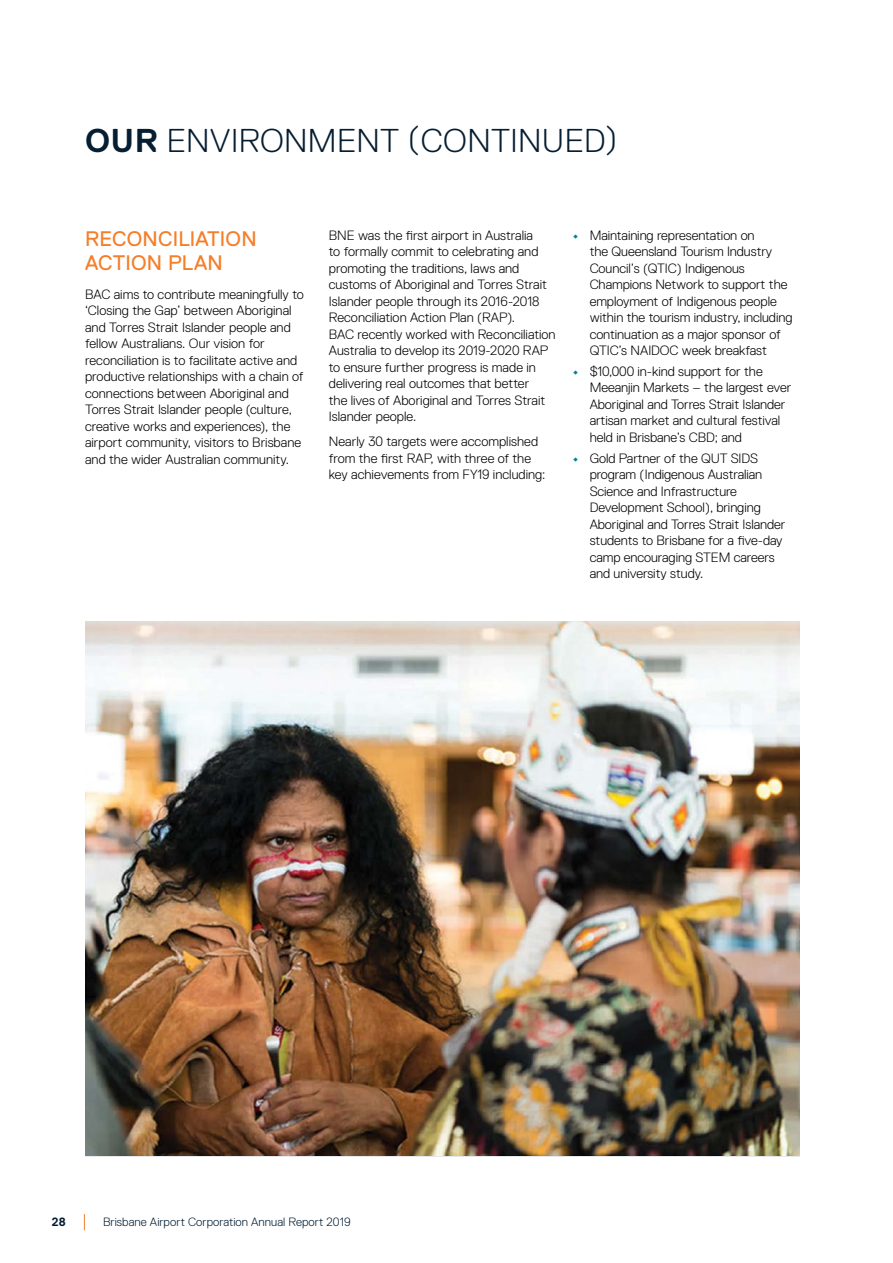
<style>
.page{position:relative;width:893px;height:1263px;background:#fff}
.page>*{position:absolute;margin:0;border:0;box-sizing:border-box;transform-origin:0 0}
.t1{font:300 33px "Replica Std";letter-spacing:.01em;color:#061e32}
.t2{font:21px/24px "Replica Std";letter-spacing:.005em;color:#f57e29}
.t3{font:300 13.5px/16.5px "Replica Std";letter-spacing:-.005em;color:#000}
.t4{font:300 12px "Replica Std";letter-spacing:.005em;color:#001d34}
.t5{font:700 12px "Replica Std";color:#001d34}
.s1{font-weight:700}
.s2{font-weight:700;color:#00839b}
</style>
<div class="page">
<svg style="left:84px;top:1214px;width:1px;height:16px"></svg>
<img style="left:85px;top:621px;width:714px;height:534px">
<h1 class="t1" style="left:85px;top:123px;width:534px"><span class="s1">OUR</span> ENVIRONMENT (CONTINUED)</h1>
<h2 class="t2" style="left:85px;top:226px;width:173px">RECONCILIATION<br>ACTION PLAN</h2>
<p class="t3" style="left:85px;top:286px;width:220px">BAC aims to contribute meaningfully to ‘Closing the Gap’ between Aboriginal and Torres Strait Islander people and fellow Australians. Our vision for reconciliation is to facilitate active and productive relationships with a chain of connections between Aboriginal and Torres Strait Islander people (culture, creative works and experiences), the airport community, visitors to Brisbane and the wider Australian community.</p>
<p class="t3" style="left:329px;top:227px;width:228px">BNE was the first airport in Australia<br>to formally commit to celebrating and promoting the traditions, laws and customs of Aboriginal and Torres Strait Islander people through its 2016-2018<br>Reconciliation Action Plan (RAP).<br>BAC recently worked with Reconciliation Australia to develop its 2019-2020 RAP to ensure further progress is made in delivering real outcomes that better<br>the lives of Aboriginal and Torres Strait Islander people.</p>
<p class="t3" style="left:329px;top:433px;width:218px">Nearly 30 targets were accomplished from the first RAP, with three of the key achievements from FY19 including:</p>
<p class="t3" style="left:590px;top:227px;width:204px;text-indent:-17px"><span class="s2">•</span> Maintaining representation on<br>the Queensland Tourism Industry Council’s (QTIC) Indigenous Champions Network to support the employment of Indigenous people within the tourism industry, including continuation as a major sponsor of QTIC’s NAIDOC week breakfast</p>
<p class="t3" style="left:590px;top:363px;width:203px;text-indent:-17px"><span class="s2">•</span> $10,000 in-kind support for the Meeanjin Markets – the largest ever Aboriginal and Torres Strait Islander artisan market and cultural festival held in Brisbane’s CBD; and</p>
<p class="t3" style="left:590px;top:450px;width:197px;text-indent:-17px"><span class="s2">•</span> Gold Partner of the QUT SIDS program (Indigenous Australian<br>Science and Infrastructure<br>Development School), bringing<br>Aboriginal and Torres Strait Islander students to Brisbane for a five-day camp encouraging STEM careers and university study.</p>
<p class="t5" style="left:52px;top:1215px;width:15px">28</p>
<p class="t4" style="left:103px;top:1215px;width:249px">Brisbane Airport Corporation Annual Report 2019</p>
</div>
